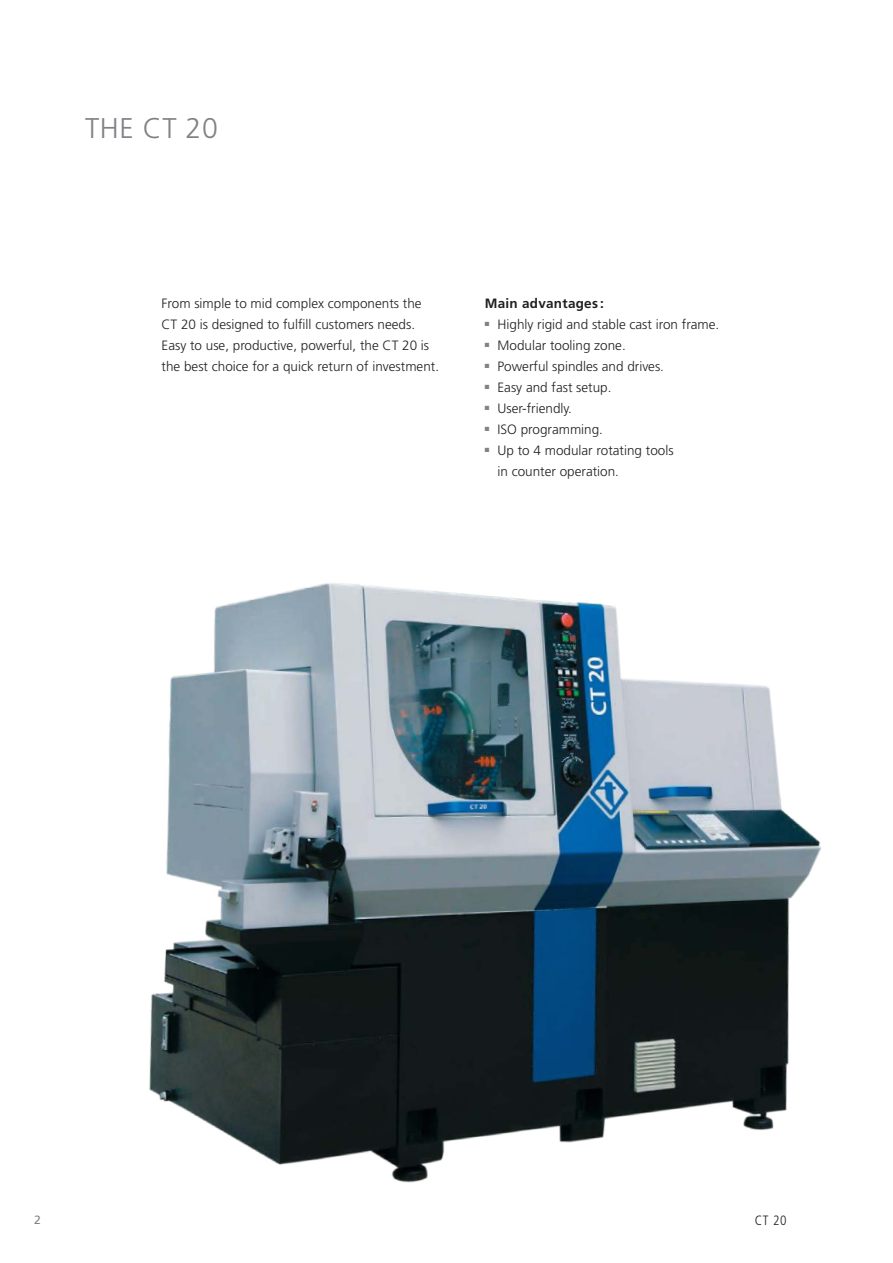
<style>
.page{position:relative;width:893px;height:1263px;background:#fff}
.page>*{position:absolute;margin:0;border:0;box-sizing:border-box;transform-origin:0 0}
.t1{font:300 28.5px "Frutiger";letter-spacing:.02em;color:#808285}
.t2{font:300 13.5px/21px "Frutiger";color:#231f20}
.t3{font:700 13.5px "Frutiger";letter-spacing:.02em;color:#231f20}
.t4{font:300 condensed 13.5px "Frutiger";color:#231f20}
.t5{font:12px "Frutiger";color:#808285}
</style>
<div class="page">
<img style="left:149px;top:583px;width:672px;height:600px">
<h1 class="t1" style="left:85px;top:117px;width:134px">THE CT 20</h1>
<p class="t2" style="left:162px;top:294px;width:279px">From simple to mid complex components the CT 20 is designed to fulfill customers needs.<br>Easy to use, productive, powerful, the CT 20 is the best choice for a quick return of investment.</p>
<p class="t3" style="left:485px;top:297px;width:121px">Main advantages :</p>
<p class="t2" style="left:497px;top:315px;width:223px">Highly rigid and stable cast iron frame.<br>Modular tooling zone.<br>Powerful spindles and drives.<br>Easy and fast setup.<br>User-friendly.<br>ISO programming.<br>Up to 4 modular rotating tools<br>in counter operation.</p>
<p class="t5" style="left:34px;top:1215px;width:8px">2</p>
<p class="t4" style="left:755px;top:1214px;width:33px">CT 20</p>
</div>
